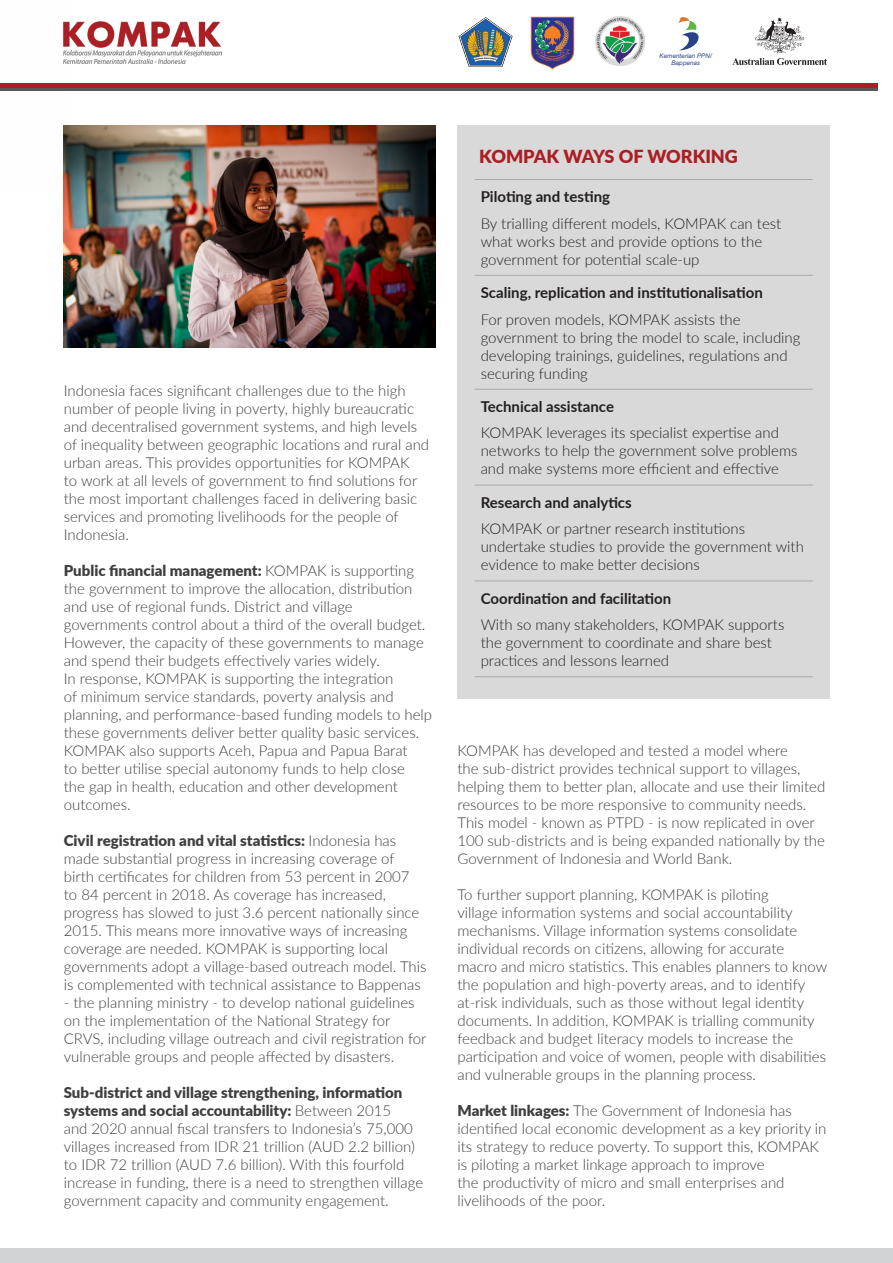
<style>
.page{position:relative;width:893px;height:1263px;background:#fff}
.page>*{position:absolute;margin:0;border:0;box-sizing:border-box;transform-origin:0 0}
.heading{font:900 18px "Lato";color:#ac1e23}
.component{font:300 15px/18px "Lato";color:#3e3e3f}
.table_normal{font:300 15px/18px "Lato";color:#231f20}
.table_normal-2{font:700 15px "Lato";color:#231f20}
.t1{font:italic 6.3px/7.6px "Helvetica Neue LT Std";color:#274285;text-align:center}
.s1{font-weight:900}
</style>
<div class="page">
<div style="left:457px;top:126px;width:372px;height:573px;background:#d8d9d8"></div>
<hr style="left:475px;top:179px;width:338px;height:1px;background:#a8a9ad">
<hr style="left:475px;top:275px;width:338px;height:1px;background:#a8a9ad">
<hr style="left:475px;top:389px;width:338px;height:1px;background:#a8a9ad">
<hr style="left:475px;top:485px;width:338px;height:1px;background:#a8a9ad">
<hr style="left:475px;top:580px;width:338px;height:1px;background:#a8a9ad">
<hr style="left:475px;top:676px;width:338px;height:1px;background:#a8a9ad">
<div style="left:0;top:84px;width:878px;height:6px;background:#57585a"></div>
<hr style="left:0;top:84px;width:878px;height:4px;background:#ac1e23">
<img style="left:64px;top:21px;width:158px;height:42px">
<svg style="left:732px;top:17px;width:95px;height:48px"></svg>
<svg style="left:678px;top:18px;width:21px;height:32px"></svg>
<img style="left:458px;top:17px;width:54px;height:49px">
<img style="left:512px;top:16px;width:63px;height:54px">
<img style="left:596px;top:17px;width:48px;height:48px">
<img style="left:64px;top:126px;width:372px;height:221px">
<div style="left:0;top:1249px;width:893px;height:14px;background:#d1d2d4"></div>
<p class="t1" style="left:660px;top:51px;width:54px">Kementerian PPN/<br>Bappenas</p>
<p class="component" style="left:64px;top:381px;width:367px">Indonesia faces significant challenges due to the high number of people living in poverty, highly bureaucratic and decentralised government systems, and high levels of inequality between geographic locations and rural and urban areas. This provides opportunities for KOMPAK<br>to work at all levels of government to find solutions for the most important challenges faced in delivering basic services and promoting livelihoods for the people of Indonesia.</p>
<p class="component" style="left:64px;top:561px;width:370px"><span class="s1">Public financial management:</span> KOMPAK is supporting the government to improve the allocation, distribution and use of regional funds. District and village governments control about a third of the overall budget.<br>However, the capacity of these governments to manage and spend their budgets effectively varies widely.<br>In response, KOMPAK is supporting the integration<br>of minimum service standards, poverty analysis and planning, and performance-based funding models to help these governments deliver better quality basic services.<br>KOMPAK also supports Aceh, Papua and Papua Barat<br>to better utilise special autonomy funds to help close<br>the gap in health, education and other development outcomes.</p>
<p class="component" style="left:64px;top:831px;width:364px"><span class="s1">Civil registration and vital statistics:</span> Indonesia has made substantial progress in increasing coverage of birth certificates for children from 53 percent in 2007 to 84 percent in 2018. As coverage has increased, progress has slowed to just 3.6 percent nationally since 2015. This means more innovative ways of increasing coverage are needed. KOMPAK is supporting local governments adopt a village-based outreach model. This is complemented with technical assistance to Bappenas</p>
<p class="component" style="left:64px;top:993px;width:364px">- the planning ministry - to develop national guidelines on the implementation of the National Strategy for CRVS, including village outreach and civil registration for vulnerable groups and people affected by disasters.</p>
<p class="component" style="left:64px;top:1083px;width:361px"><span class="s1">Sub-district and village strengthening, information systems and social accountability:</span> Between 2015<br>and 2020 annual fiscal transfers to Indonesia’s 75,000 villages increased from IDR 21 trillion (AUD 2.2 billion) to IDR 72 trillion (AUD 7.6 billion). With this fourfold increase in funding, there is a need to strengthen village government capacity and community engagement.</p>
<p class="heading" style="left:479px;top:143px;width:260px">KOMPAK WAYS OF WORKING</p>
<p class="table_normal-2" style="left:481px;top:186px;width:131px">Piloting and testing</p>
<p class="table_normal" style="left:481px;top:214px;width:302px">By trialling different models, KOMPAK can test what works best and provide options to the government for potential scale-up</p>
<p class="table_normal-2" style="left:481px;top:282px;width:284px">Scaling, replication and institutionalisation</p>
<p class="table_normal" style="left:481px;top:310px;width:321px">For proven models, KOMPAK assists the government to bring the model to scale, including developing trainings, guidelines, regulations and securing funding</p>
<p class="table_normal-2" style="left:481px;top:395px;width:135px">Technical assistance</p>
<p class="table_normal" style="left:481px;top:423px;width:318px">KOMPAK leverages its specialist expertise and networks to help the government solve problems and make systems more efficient and effective</p>
<p class="table_normal-2" style="left:481px;top:491px;width:153px">Research and analytics</p>
<p class="table_normal" style="left:481px;top:519px;width:325px">KOMPAK or partner research institutions undertake studies to provide the government with evidence to make better decisions</p>
<p class="table_normal-2" style="left:481px;top:587px;width:192px">Coordination and facilitation</p>
<p class="table_normal" style="left:481px;top:615px;width:305px">With so many stakeholders, KOMPAK supports the government to coordinate and share best practices and lessons learned</p>
<p class="component" style="left:457px;top:741px;width:369px">KOMPAK has developed and tested a model where<br>the sub-district provides technical support to villages, helping them to better plan, allocate and use their limited resources to be more responsive to community needs.<br>This model - known as PTPD - is now replicated in over 100 sub-districts and is being expanded nationally by the Government of Indonesia and World Bank.</p>
<p class="component" style="left:457px;top:885px;width:371px">To further support planning, KOMPAK is piloting<br>village information systems and social accountability mechanisms. Village information systems consolidate individual records on citizens, allowing for accurate macro and micro statistics. This enables planners to know the population and high-poverty areas, and to identify at-risk individuals, such as those without legal identity documents. In addition, KOMPAK is trialling community feedback and budget literacy models to increase the participation and voice of women, people with disabilities and vulnerable groups in the planning process.</p>
<p class="component" style="left:457px;top:1101px;width:371px"><span class="s1">Market linkages:</span> The Government of Indonesia has identified local economic development as a key priority in its strategy to reduce poverty. To support this, KOMPAK is piloting a market linkage approach to improve<br>the productivity of micro and small enterprises and livelihoods of the poor.</p>
</div>
